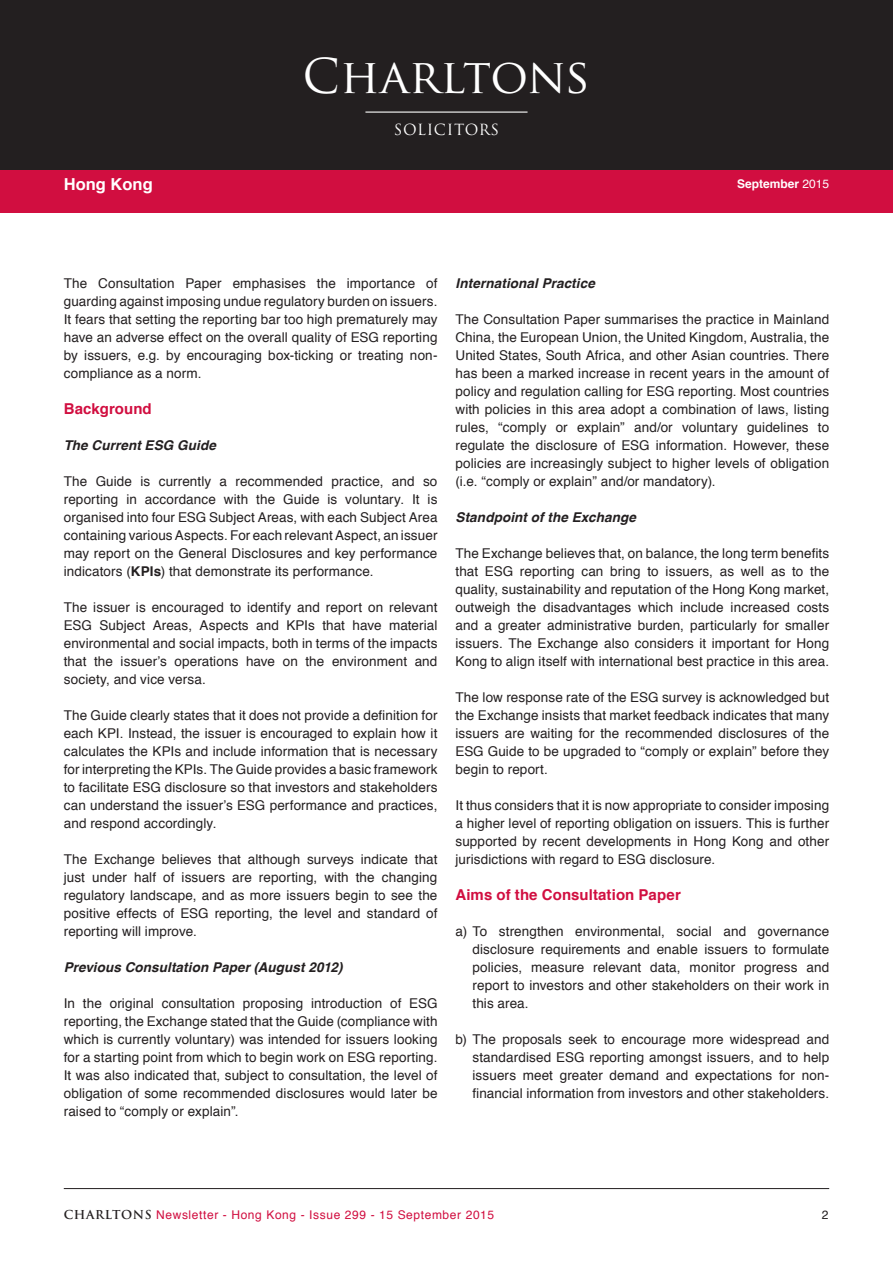
<style>
.page{position:relative;width:893px;height:1263px;background:#fff}
.page>*{position:absolute;margin:0;border:0;box-sizing:border-box;transform-origin:0 0}
.t1{font:46.8px "Trajan Pro";color:#fff}
.t2{font:700 16.5px "Helvetica";color:#fff}
.body__Subtitle_1{font:700 15px "Helvetica";letter-spacing:.005em;color:#d10e40}
.t3{font:15px "Trajan Pro";letter-spacing:.04em;color:#fff}
.body_text{font:13.5px/18px "Helvetica";letter-spacing:.01em;color:#231f20;text-align:justify}
.body__Subtitle2{font:italic 700 13.5px "Helvetica";letter-spacing:.005em;color:#231f20}
.t4{font:12px "Helvetica";letter-spacing:.05em;color:#d10e40}
.t5{font:700 12px "Helvetica";color:#fff}
.t6{font:12px "Helvetica";color:#231f20}
.s1{font-weight:400}
.s2{font-weight:700}
.s3{font-family:"Trajan Pro";font-weight:700;color:#231f20}
</style>
<div class="page">
<div style="left:0;top:194px;width:893px;height:19px;background:#d10e40"></div>
<hr style="left:64px;top:1188px;width:765px;height:1px;background:#231f20">
<div style="left:0;top:0;width:893px;height:170px;background:#231f20"></div>
<div style="left:0;top:170px;width:893px;height:32px;background:#d10e40"></div>
<hr style="left:365px;top:112px;width:162px;height:1px;background:#fff">
<p class="t2" style="left:64px;top:171px;width:90px">Hong Kong</p>
<h1 class="t1" style="left:303px;top:47px;width:289px">Charltons</h1>
<p class="t3" style="left:394px;top:120px;width:107px">SOLICITORS</p>
<p class="t5" style="left:737px;top:174px;width:94px">September <span class="s1">2015</span></p>
<p class="body_text" style="left:64px;top:275px;width:375px">The Consultation Paper emphasises the importance of guarding against imposing undue regulatory burden on issuers.<br>It fears that setting the reporting bar too high prematurely may have an adverse effect on the overall quality of ESG reporting by issuers, e.g. by encouraging box-ticking or treating non&shy;compliance as a norm.</p>
<p class="body__Subtitle_1" style="left:64px;top:397px;width:90px">Background</p>
<p class="body__Subtitle2" style="left:64px;top:434px;width:154px">The Current ESG Guide</p>
<p class="body_text" style="left:64px;top:473px;width:375px">The Guide is currently a recommended practice, and so reporting in accordance with the Guide is voluntary. It is organised into four ESG Subject Areas, with each Subject Area containing various Aspects. For each relevant Aspect, an issuer may report on the General Disclosures and key performance indicators (<span class="s2">KPIs</span>) that demonstrate its performance.</p>
<p class="body_text" style="left:64px;top:599px;width:375px">The issuer is encouraged to identify and report on relevant ESG Subject Areas, Aspects and KPIs that have material environmental and social impacts, both in terms of the impacts that the issuer’s operations have on the environment and society, and vice versa.</p>
<p class="body_text" style="left:64px;top:707px;width:375px">The Guide clearly states that it does not provide a definition for each KPI. Instead, the issuer is encouraged to explain how it calculates the KPIs and include information that is necessary for interpreting the KPIs. The Guide provides a basic framework to facilitate ESG disclosure so that investors and stakeholders can understand the issuer’s ESG performance and practices, and respond accordingly.</p>
<p class="body_text" style="left:64px;top:851px;width:375px">The Exchange believes that although surveys indicate that just under half of issuers are reporting, with the changing regulatory landscape, and as more issuers begin to see the positive effects of ESG reporting, the level and standard of reporting will improve.</p>
<p class="body__Subtitle2" style="left:64px;top:956px;width:280px">Previous Consultation Paper (August 2012)</p>
<p class="body_text" style="left:64px;top:995px;width:375px">In the original consultation proposing introduction of ESG reporting, the Exchange stated that the Guide (compliance with which is currently voluntary) was intended for issuers looking for a starting point from which to begin work on ESG reporting.<br>It was also indicated that, subject to consultation, the level of obligation of some recommended disclosures would later be raised to “comply or explain”.</p>
<p class="body__Subtitle2" style="left:455px;top:272px;width:141px">International Practice</p>
<p class="body_text" style="left:455px;top:311px;width:375px">The Consultation Paper summarises the practice in Mainland China, the European Union, the United Kingdom, Australia, the United States, South Africa, and other Asian countries. There has been a marked increase in recent years in the amount of policy and regulation calling for ESG reporting. Most countries with policies in this area adopt a combination of laws, listing rules, “comply or explain” and/or voluntary guidelines to regulate the disclosure of ESG information. However, these policies are increasingly subject to higher levels of obligation (i.e. “comply or explain” and/or mandatory).</p>
<p class="body__Subtitle2" style="left:455px;top:506px;width:182px">Standpoint of the Exchange</p>
<p class="body_text" style="left:455px;top:545px;width:375px">The Exchange believes that, on balance, the long term benefits that ESG reporting can bring to issuers, as well as to the quality, sustainability and reputation of the Hong Kong market, outweigh the disadvantages which include increased costs and a greater administrative burden, particularly for smaller issuers. The Exchange also considers it important for Hong Kong to align itself with international best practice in this area.</p>
<p class="body_text" style="left:455px;top:689px;width:375px">The low response rate of the ESG survey is acknowledged but the Exchange insists that market feedback indicates that many issuers are waiting for the recommended disclosures of the ESG Guide to be upgraded to “comply or explain” before they begin to report.</p>
<p class="body_text" style="left:455px;top:797px;width:375px">It thus considers that it is now appropriate to consider imposing a higher level of reporting obligation on issuers. This is further supported by recent developments in Hong Kong and other jurisdictions with regard to ESG disclosure.</p>
<p class="body__Subtitle_1" style="left:455px;top:883px;width:227px">Aims of the Consultation Paper</p>
<p class="body_text" style="left:472px;top:923px;width:358px;text-indent:-17px">a) To strengthen environmental, social and governance disclosure requirements and enable issuers to formulate policies, measure relevant data, monitor progress and report to investors and other stakeholders on their work in this area.</p>
<p class="body_text" style="left:472px;top:1031px;width:358px;text-indent:-17px">b) The proposals seek to encourage more widespread and standardised ESG reporting amongst issuers, and to help issuers meet greater demand and expectations for non&shy;financial information from investors and other stakeholders.</p>
<p class="t4" style="left:64px;top:1206px;width:432px"><span class="s3">CHARLTONS</span> Newsletter - Hong Kong - Issue 299 - 15 September 2015</p>
<p class="t6" style="left:822px;top:1206px;width:8px">2</p>
</div>
